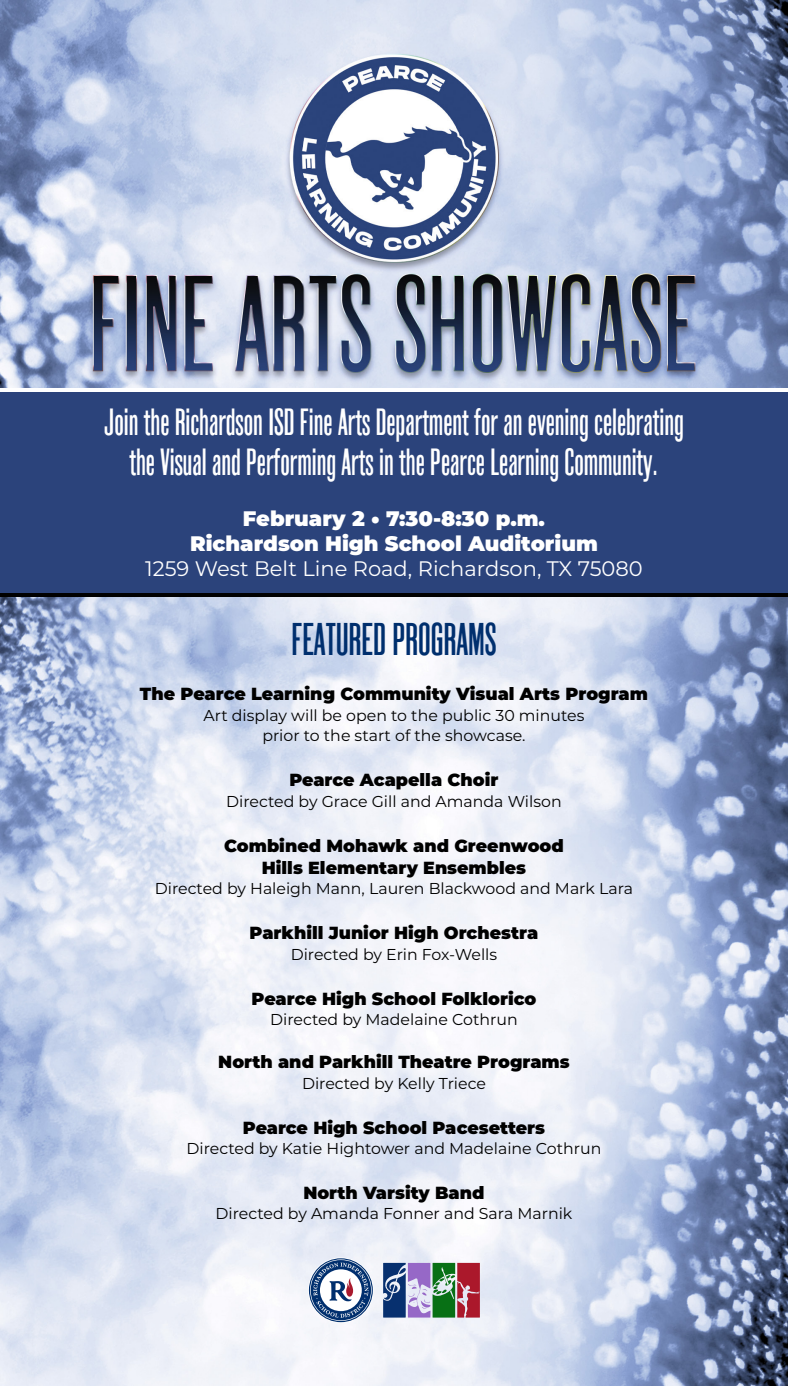
<style>
.page{position:relative;width:788px;height:1386px;background:#fff}
.page>*{position:absolute;margin:0;border:0;box-sizing:border-box;transform-origin:0 0}
.t1{font:40.25px "Poster Sans";color:#002f6e}
.t2{font:33.25px/39.9px "Poster Sans";color:#fff;text-align:center}
.t3{font:900 21px "Montserrat";color:#fff}
.t4{font:21px "Montserrat";color:#fff}
.t5{font:900 17.5px/22.6px "Montserrat";color:#000;text-align:center}
.t6{font:15.75px/20.5px "Montserrat";color:#000;text-align:center}
</style>
<div class="page">
<img style="left:0;top:0;width:788px;height:1386px">
<div style="left:0;top:388px;width:788px;height:209px;background:#2b437b"></div>
<hr style="left:0;top:594px;width:788px;height:3px;background:#000">
<hr style="left:0;top:388px;width:788px;height:4px;background:#fff">
<svg style="left:309px;top:1258px;width:64px;height:64px"></svg>
<svg style="left:383px;top:1263px;width:97px;height:55px;background:#7c7483"></svg>
<p class="t2" style="left:104px;top:402px;width:581px">Join the Richardson ISD Fine Arts Department for an evening celebrating the Visual and Performing Arts in the Pearce Learning Community.</p>
<p class="t3" style="left:243px;top:502px;width:303px">February 2 • 7:30-8:30 p.m.</p>
<p class="t3" style="left:190px;top:527px;width:409px">Richardson High School Auditorium</p>
<p class="t4" style="left:145px;top:554px;width:499px">1259 West Belt Line Road, Richardson, TX 75080</p>
<p class="t1" style="left:291px;top:614px;width:206px">FEATURED PROGRAMS</p>
<p class="t5" style="left:140px;top:682px;width:509px">The Pearce Learning Community Visual Arts Program</p>
<p class="t6" style="left:203px;top:704px;width:382px">Art display will be open to the public 30 minutes prior to the start of the showcase.</p>
<p class="t5" style="left:289px;top:768px;width:210px">Pearce Acapella Choir</p>
<p class="t6" style="left:226px;top:790px;width:337px">Directed by Grace Gill and Amanda Wilson</p>
<p class="t5" style="left:224px;top:833px;width:341px">Combined Mohawk and Greenwood<br>Hills Elementary Ensembles</p>
<p class="t6" style="left:155px;top:878px;width:480px">Directed by Haleigh Mann, Lauren Blackwood and Mark Lara</p>
<p class="t5" style="left:249px;top:921px;width:290px">Parkhill Junior High Orchestra</p>
<p class="t6" style="left:291px;top:943px;width:208px">Directed by Erin Fox-Wells</p>
<p class="t5" style="left:251px;top:986px;width:286px">Pearce High School Folklorico</p>
<p class="t6" style="left:270px;top:1009px;width:249px">Directed by Madelaine Cothrun</p>
<p class="t5" style="left:218px;top:1050px;width:353px">North and Parkhill Theatre Programs</p>
<p class="t6" style="left:302px;top:1072px;width:185px">Directed by Kelly Triece</p>
<p class="t5" style="left:243px;top:1115px;width:304px">Pearce High School Pacesetters</p>
<p class="t6" style="left:186px;top:1138px;width:416px">Directed by Katie Hightower and Madelaine Cothrun</p>
<p class="t5" style="left:303px;top:1180px;width:183px">North Varsity Band</p>
<p class="t6" style="left:215px;top:1203px;width:358px">Directed by Amanda Fonner and Sara Marnik</p>
</div>
